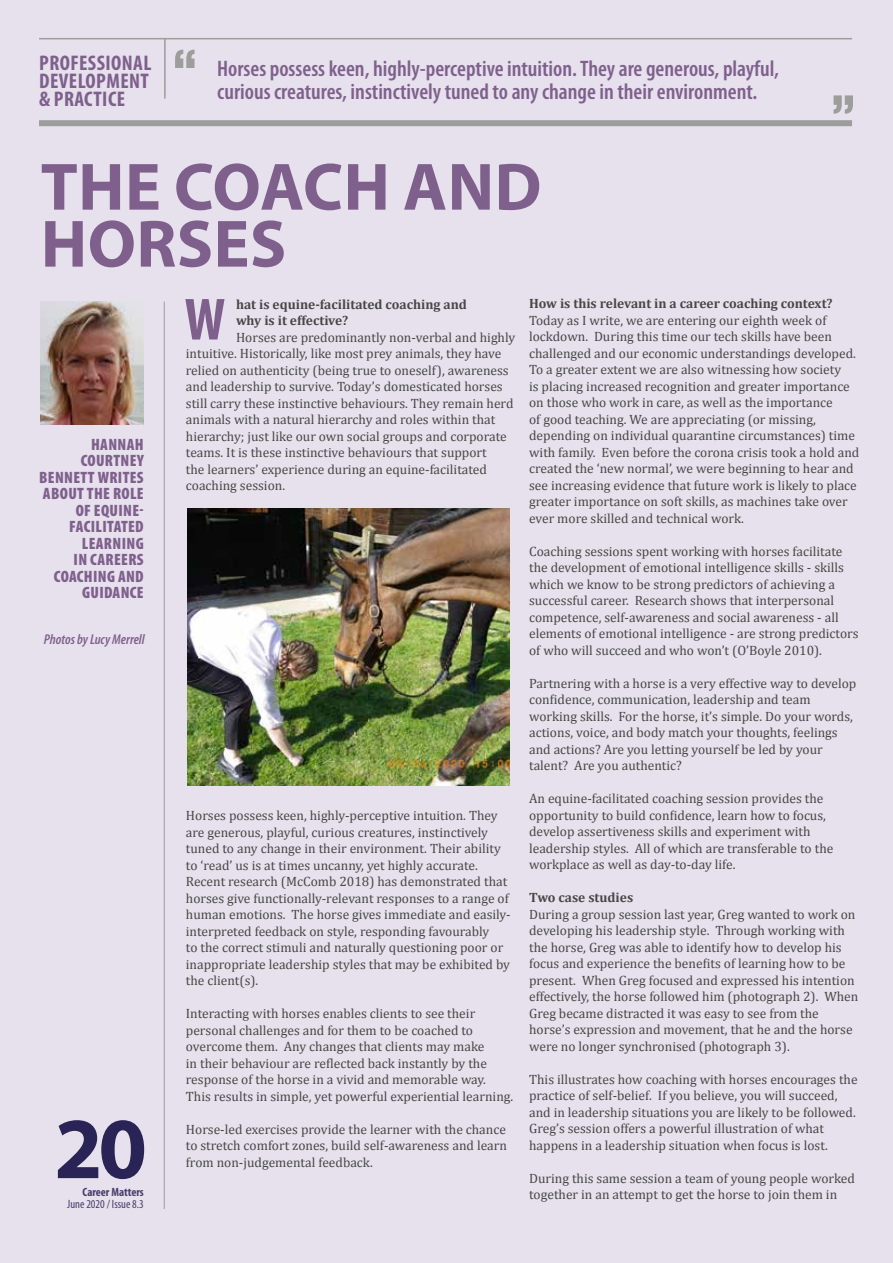
<style>
.page{position:relative;width:893px;height:1263px;background:#e6e1ec}
.page>*{position:absolute;margin:0;border:0;box-sizing:border-box;transform-origin:0 0}
.t1{font:700 87.75px "Myriad Pro";color:#292356}
.t2{font:700 67.5px/57px "Myriad Pro";letter-spacing:.005em;color:#7f608d}
.t3{font:700 condensed 60px "Myriad Pro";color:#7f608d}
.t4{font:600 condensed 22.5px/22.5px "Myriad Pro";color:#7f608d}
.t5{font:700 condensed 21.3px/18px "Myriad Pro";letter-spacing:.02em;color:#7f608d}
.t6{font:900 condensed 16.5px/16.5px "Myriad Pro";letter-spacing:.02em;color:#7f608d;text-align:right}
.t7{font:italic 600 condensed 14.25px "Myriad Pro";color:#7f608d}
.t8{font:13.5px/16.5px "Cambria";color:#474746}
.t9{font:700 13.5px/16.5px "Cambria";color:#474746}
.t10{font:condensed 12px "Myriad Pro";color:#4a3c6c}
.t11{font:700 condensed 12px "Myriad Pro";color:#4a3c6c}
</style>
<div class="page">
<hr style="left:39px;top:38px;width:813px;height:1px;background:#9d9d9c">
<div style="left:39px;top:120px;width:813px;height:6px;background:#9d9d9c"></div>
<hr style="left:164px;top:38px;width:2px;height:61px;background:#9d9d9c">
<svg style="left:175px;top:50px;width:20px;height:18px"></svg>
<svg style="left:833px;top:95px;width:20px;height:19px"></svg>
<hr style="left:164px;top:302px;width:1px;height:907px;background:#9d9d9c">
<img style="left:40px;top:302px;width:104px;height:123px">
<img style="left:188px;top:509px;width:321px;height:277px">
<h3 class="t5" style="left:39px;top:54px;width:114px">PROFESSIONAL<br>DEVELOPMENT &amp; PRACTICE</h3>
<h3 class="t4" style="left:217px;top:58px;width:563px">Horses possess keen, highly-perceptive intuition. They are generous, playful, curious creatures, instinctively tuned to any change in their environment.</h3>
<h2 class="t2" style="left:41px;top:159px;width:502px">THE COACH AND<br>HORSES</h2>
<p class="t6" style="left:39px;top:436px;width:106px">HANNAH<br>COURTNEY<br>BENNETT WRITES<br>ABOUT THE ROLE<br>OF EQUINE-<br>FACILITATED<br>LEARNING<br>IN CAREERS<br>COACHING AND<br>GUIDANCE</p>
<p class="t7" style="left:44px;top:632px;width:102px">Photos by Lucy Merrell</p>
<h1 class="t1" style="left:54px;top:1099px;width:94px">20</h1>
<p class="t11" style="left:83px;top:1185px;width:63px">Career Matters</p>
<p class="t10" style="left:67px;top:1198px;width:78px">June 2020 / Issue 8.3</p>
<h3 class="t3" style="left:185px;top:286px;width:42px">W</h3>
<p class="t9" style="left:236px;top:295px;width:232px">hat is equine-facilitated coaching and why is it effective?</p>
<p class="t8" style="left:186px;top:329px;width:331px;text-indent:50px">Horses are predominantly non-verbal and highly intuitive. Historically, like most prey animals, they have relied on authenticity (being true to oneself), awareness and leadership to survive. Today’s domesticated horses still carry these instinctive behaviours. They remain herd animals with a natural hierarchy and roles within that hierarchy; just like our own social groups and corporate teams. It is these instinctive behaviours that support<br>the learners’ experience during an equine-facilitated coaching session.</p>
<p class="t8" style="left:186px;top:807px;width:326px">Horses possess keen, highly-perceptive intuition. They are generous, playful, curious creatures, instinctively tuned to any change in their environment. Their ability to ‘read’ us is at times uncanny, yet highly accurate.<br>Recent research (McComb 2018) has demonstrated that horses give functionally-relevant responses to a range of human emotions. The horse gives immediate and easily&shy;interpreted feedback on style, responding favourably<br>to the correct stimuli and naturally questioning poor or inappropriate leadership styles that may be exhibited by the client(s).</p>
<p class="t8" style="left:186px;top:1005px;width:329px">Interacting with horses enables clients to see their personal challenges and for them to be coached to overcome them. Any changes that clients may make<br>in their behaviour are reflected back instantly by the response of the horse in a vivid and memorable way.<br>This results in simple, yet powerful experiential learning.</p>
<p class="t8" style="left:186px;top:1120px;width:323px;text-align:justify">Horse-led exercises provide the learner with the chance to stretch comfort zones, build self-awareness and learn from non-judgemental feedback.</p>
<p class="t9" style="left:529px;top:295px;width:305px">How is this relevant in a career coaching context?</p>
<p class="t8" style="left:529px;top:312px;width:332px">Today as I write, we are entering our eighth week of lockdown. During this time our tech skills have been challenged and our economic understandings developed.<br>To a greater extent we are also witnessing how society<br>is placing increased recognition and greater importance on those who work in care, as well as the importance<br>of good teaching. We are appreciating (or missing, depending on individual quarantine circumstances) time with family. Even before the corona crisis took a hold and created the ‘new normal’, we were beginning to hear and see increasing evidence that future work is likely to place greater importance on soft skills, as machines take over ever more skilled and technical work.</p>
<p class="t8" style="left:529px;top:543px;width:331px">Coaching sessions spent working with horses facilitate the development of emotional intelligence skills - skills which we know to be strong predictors of achieving a successful career. Research shows that interpersonal competence, self-awareness and social awareness - all elements of emotional intelligence - are strong predictors of who will succeed and who won’t (O’Boyle 2010).</p>
<p class="t8" style="left:529px;top:675px;width:329px">Partnering with a horse is a very effective way to develop confidence, communication, leadership and team working skills. For the horse, it’s simple. Do your words, actions, voice, and body match your thoughts, feelings and actions? Are you letting yourself be led by your talent? Are you authentic?</p>
<p class="t8" style="left:529px;top:790px;width:306px">An equine-facilitated coaching session provides the opportunity to build confidence, learn how to focus, develop assertiveness skills and experiment with leadership styles. All of which are transferable to the workplace as well as day-to-day life.</p>
<p class="t9" style="left:529px;top:889px;width:106px">Two case studies</p>
<p class="t8" style="left:529px;top:906px;width:331px">During a group session last year, Greg wanted to work on developing his leadership style. Through working with the horse, Greg was able to identify how to develop his focus and experience the benefits of learning how to be present. When Greg focused and expressed his intention effectively, the horse followed him (photograph 2). When Greg became distracted it was easy to see from the horse’s expression and movement, that he and the horse were no longer synchronised (photograph 3).</p>
<p class="t8" style="left:529px;top:1071px;width:330px">This illustrates how coaching with horses encourages the practice of self-belief. If you believe, you will succeed, and in leadership situations you are likely to be followed.<br>Greg’s session offers a powerful illustration of what happens in a leadership situation when focus is lost.</p>
<p class="t8" style="left:529px;top:1170px;width:327px">During this same session a team of young people worked together in an attempt to get the horse to join them in</p>
</div>
